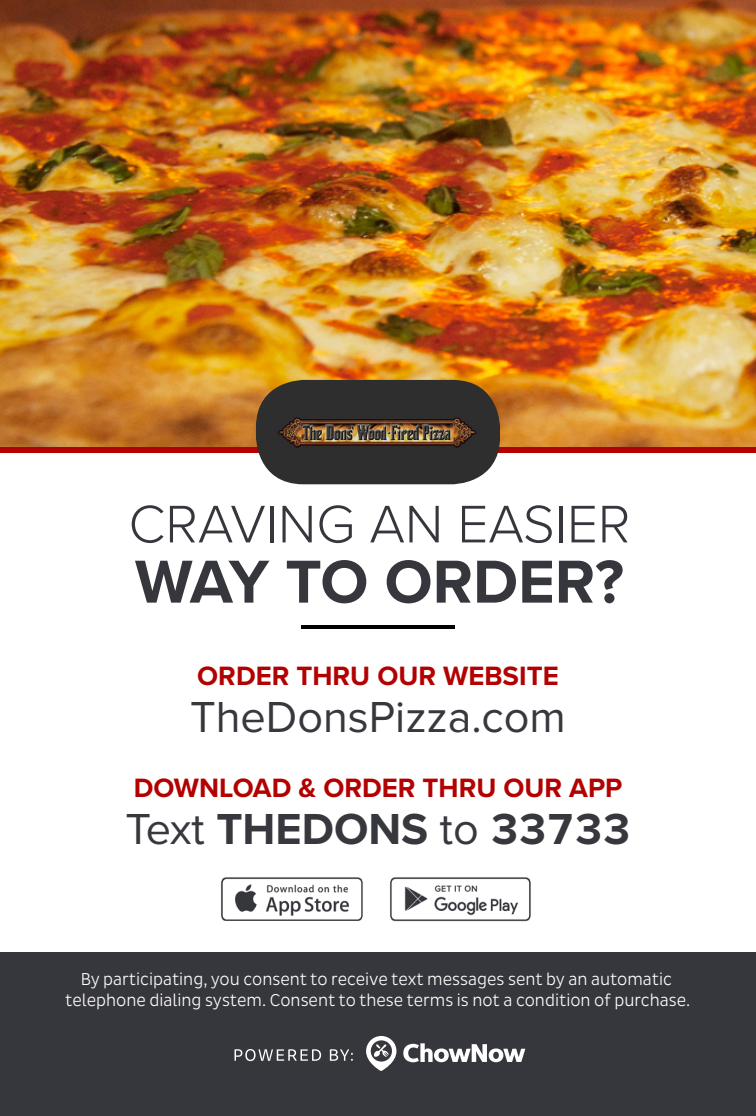
<style>
.page{position:relative;width:756px;height:1116px;background:#fff}
.page>*{position:absolute;margin:0;border:0;box-sizing:border-box;transform-origin:0 0}
.t1{font:700 62.75px "Proxima Nova";color:#36363d}
.t2{font:300 54.75px "Proxima Nova";color:#36363d}
.t3{font:700 45px "Proxima Nova";color:#37373e}
.t4{font:45px "Proxima Nova";color:#37373e}
.t5{font:700 27.5px "Proxima Nova";color:#b30000}
.t6{font:300 17.5px "Pluto Sans Cond";color:#fff}
.s1{font-weight:400}
</style>
<div class="page">
<img style="left:0;top:0;width:756px;height:447px">
<div style="left:0;top:447px;width:756px;height:6px;background:#b30000"></div>
<hr style="left:301px;top:625px;width:154px;height:4px;background:#000">
<div style="left:0;top:952px;width:756px;height:164px;background:#36363d"></div>
<svg style="left:235px;top:1049px;width:86px;height:12px"></svg>
<svg style="left:330px;top:1049px;width:23px;height:12px"></svg>
<svg style="left:403px;top:1043px;width:122px;height:19px"></svg>
<svg style="left:366px;top:1036px;width:30px;height:35px"></svg>
<img style="left:221px;top:877px;width:142px;height:44px">
<img style="left:390px;top:877px;width:141px;height:44px">
<img style="left:256px;top:380px;width:244px;height:104px">
<p class="t2" style="left:129px;top:492px;width:503px">CRAVING AN EASIER</p>
<p class="t1" style="left:135px;top:544px;width:490px">WAY TO ORDER?</p>
<p class="t5" style="left:197px;top:659px;width:363px">ORDER THRU OUR WEBSITE</p>
<p class="t4" style="left:190px;top:690px;width:377px">TheDonsPizza.com</p>
<p class="t5" style="left:134px;top:771px;width:490px">DOWNLOAD &amp; ORDER THRU OUR APP</p>
<p class="t3" style="left:125px;top:802px;width:507px"><span class="s1">Text</span> THEDONS <span class="s1">to</span> 33733</p>
<p class="t6" style="left:81px;top:969px;width:593px">By participating, you consent to receive text messages sent by an automatic</p>
<p class="t6" style="left:65px;top:990px;width:627px">telephone dialing system. Consent to these terms is not a condition of purchase.</p>
</div>
